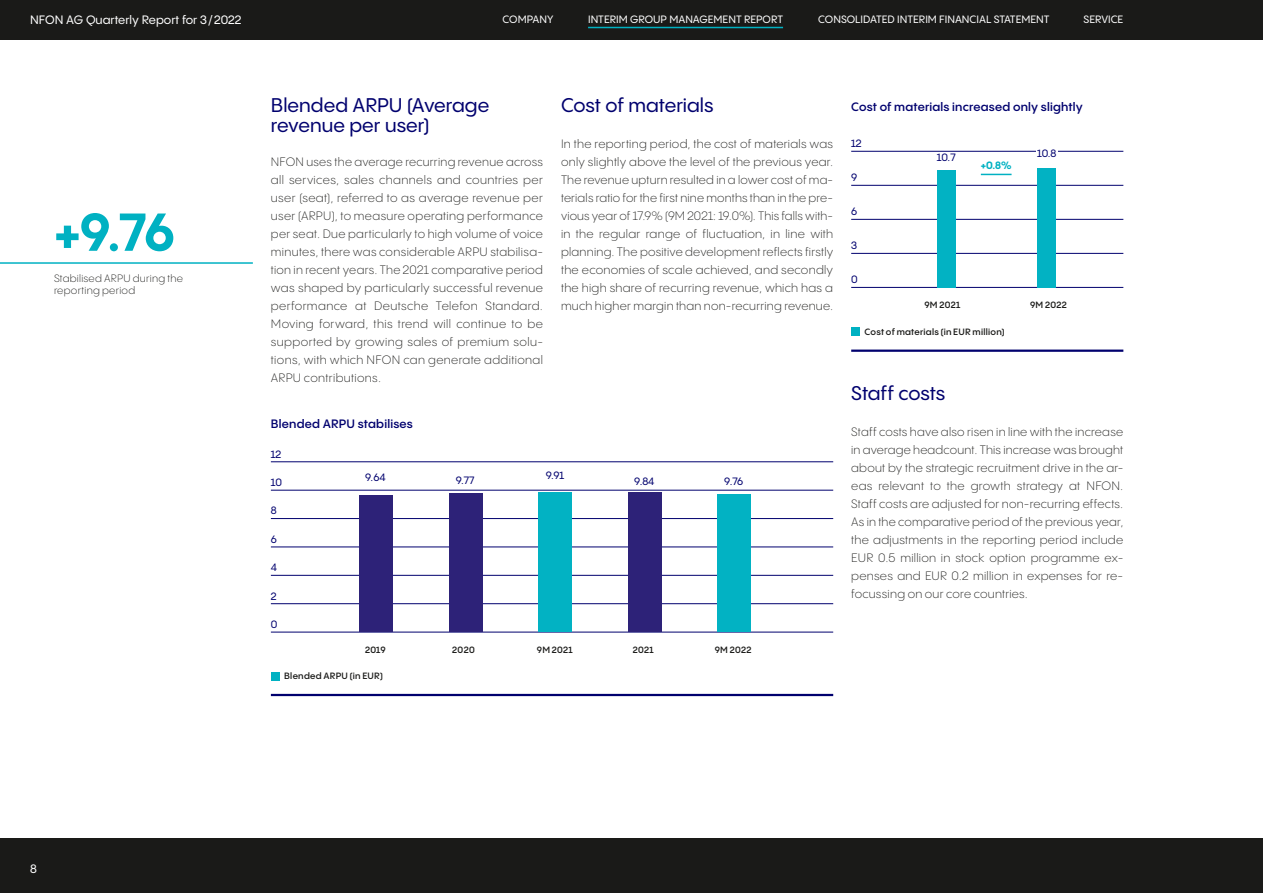
<style>
.page{position:relative;width:1263px;height:893px;background:#fff}
.page>*{position:absolute;margin:0;border:0;box-sizing:border-box;transform-origin:0 0}
.t1{font:700 52.5px "PP Pangram Sans";color:#00b1c2}
.t2{font:500 19.5px/20.2px "PP Pangram Sans";color:#00006e}
.t3{font:12.45px "Myriad Pro";color:#1d1d1b;scale:.85 1}
.t4{font:300 12px/18px "PP Pangram Sans";letter-spacing:.02em;color:#1a1a18;text-align:justify}
.t5{font:600 12px "PP Pangram Sans";letter-spacing:.015em;color:#00006e}
.t6{font:500 12px "PP Pangram Sans";color:#fff}
.t7{font:500 10.5px "PP Pangram Sans";color:#fff}
.t8{font:500 10.5px "PP Pangram Sans";color:#00006e}
.t9{font:300 10.5px/12.6px "PP Pangram Sans";letter-spacing:.025em;color:#1a1a18}
.t10{font:700 10.5px "PP Pangram Sans";color:#00b1c2}
.t11{font:600 9px "PP Pangram Sans";letter-spacing:.03em;color:#1a1a18}
</style>
<div class="page">
<hr style="left:271px;top:694px;width:562px;height:2px;background:#00006e">
<div style="left:271px;top:672px;width:8px;height:8px;background:#00b1c2"></div>
<hr style="left:271px;top:461px;width:562px;height:1px;background:#00006e">
<hr style="left:271px;top:490px;width:562px;height:1px;background:#00006e">
<hr style="left:271px;top:518px;width:562px;height:1px;background:#00006e">
<hr style="left:271px;top:547px;width:562px;height:1px;background:#00006e">
<hr style="left:271px;top:575px;width:562px;height:1px;background:#00006e">
<hr style="left:271px;top:603px;width:562px;height:1px;background:#00006e">
<hr style="left:271px;top:632px;width:562px;height:1px;background:#00006e">
<div style="left:538px;top:492px;width:34px;height:140px;background:#02b2c3"></div>
<div style="left:717px;top:494px;width:34px;height:138px;background:#02b2c3"></div>
<div style="left:359px;top:496px;width:34px;height:136px;background:#2d2278"></div>
<div style="left:449px;top:494px;width:34px;height:138px;background:#2d2278"></div>
<div style="left:628px;top:493px;width:34px;height:139px;background:#2d2278"></div>
<hr style="left:0;top:262px;width:253px;height:2px;background:#00b1c2">
<hr style="left:851px;top:350px;width:272px;height:2px;background:#00006e">
<div style="left:851px;top:327px;width:9px;height:9px;background:#00b1c2"></div>
<hr style="left:851px;top:151px;width:272px;height:1px;background:#00006e">
<hr style="left:851px;top:185px;width:272px;height:1px;background:#00006e">
<hr style="left:851px;top:219px;width:272px;height:1px;background:#00006e">
<hr style="left:851px;top:253px;width:272px;height:1px;background:#00006e">
<hr style="left:851px;top:287px;width:272px;height:1px;background:#00006e">
<div style="left:937px;top:169px;width:19px;height:118px;background:#02b2c3"></div>
<div style="left:1037px;top:168px;width:19px;height:119px;background:#02b2c3"></div>
<hr style="left:981px;top:174px;width:30px;height:1px;background:#00b1c2">
<div style="left:934px;top:153px;width:24px;height:17px;background:#fff"></div>
<div style="left:1036px;top:149px;width:21px;height:17px;background:#fff"></div>
<div style="left:0;top:0;width:1263px;height:40px;background:#1a1a18"></div>
<div style="left:0;top:839px;width:1263px;height:54px;background:#1a1a18"></div>
<hr style="left:588px;top:27px;width:195px;height:1px;background:#00b1c2">
<p class="t6" style="left:30px;top:13px;width:213px">NFON AG Quarterly Report for 3/2022</p>
<p class="t7" style="left:502px;top:13px;width:52px">COMPANY</p>
<p class="t7" style="left:588px;top:13px;width:196px">INTERIM GROUP MANAGEMENT REPORT</p>
<p class="t7" style="left:818px;top:13px;width:233px">CONSOLIDATED INTERIM FINANCIAL STATEMENT</p>
<p class="t7" style="left:1083px;top:13px;width:41px">SERVICE</p>
<h1 class="t1" style="left:54px;top:198px;width:122px">+9.76</h1>
<p class="t9" style="left:54px;top:272px;width:131px">Stabilised ARPU during the reporting period</p>
<p class="t6" style="left:30px;top:861px;width:8px">8</p>
<h2 class="t2" style="left:271px;top:94px;width:220px">Blended ARPU (Average revenue per user)</h2>
<p class="t4" style="left:271px;top:152px;width:274px">NFON uses the average recurring revenue across all services, sales channels and countries per user (seat), referred to as average revenue per user (ARPU), to measure operating performance per seat. Due particularly to high volume of voice minutes, there was considerable ARPU stabilisa&shy;tion in recent years. The 2021 comparative period was shaped by particularly successful revenue performance at Deutsche Telefon Standard.<br>Moving forward, this trend will continue to be supported by growing sales of premium solu&shy;tions, with which NFON can generate additional ARPU contributions.</p>
<p class="t5" style="left:271px;top:416px;width:143px">Blended ARPU stabilises</p>
<h2 class="t2" style="left:561px;top:94px;width:154px">Cost of materials</h2>
<p class="t4" style="left:561px;top:134px;width:274px">In the reporting period, the cost of materials was only slightly above the level of the previous year.<br>The revenue upturn resulted in a lower cost of ma&shy;terials ratio for the first nine months than in the pre&shy;vious year of 17.9% (9M 2021: 19.0%). This falls with&shy;in the regular range of fluctuation, in line with planning. The positive development reflects firstly the economies of scale achieved, and secondly the high share of recurring revenue, which has a much higher margin than non-recurring revenue.</p>
<p class="t3" style="left:797px;top:214px;width:8px">6</p>
<p class="t3" style="left:797px;top:247px;width:8px">3</p>
<p class="t3" style="left:797px;top:280px;width:8px">0</p>
<p class="t8" style="left:271px;top:448px;width:12px">12</p>
<p class="t8" style="left:271px;top:476px;width:13px">10</p>
<p class="t8" style="left:271px;top:504px;width:7px">8</p>
<p class="t8" style="left:271px;top:533px;width:8px">6</p>
<p class="t8" style="left:271px;top:561px;width:8px">4</p>
<p class="t8" style="left:271px;top:589px;width:7px">2</p>
<p class="t8" style="left:271px;top:618px;width:8px">0</p>
<p class="t8" style="left:365px;top:471px;width:22px">9.64</p>
<p class="t8" style="left:456px;top:474px;width:20px">9.77</p>
<p class="t8" style="left:546px;top:469px;width:20px">9.91</p>
<p class="t8" style="left:634px;top:474px;width:22px">9.84</p>
<p class="t8" style="left:724px;top:474px;width:21px">9.76</p>
<p class="t11" style="left:365px;top:644px;width:22px">2019</p>
<p class="t11" style="left:452px;top:644px;width:24px">2020</p>
<p class="t11" style="left:537px;top:644px;width:37px">9M 2021</p>
<p class="t11" style="left:633px;top:644px;width:22px">2021</p>
<p class="t11" style="left:715px;top:644px;width:38px">9M 2022</p>
<p class="t11" style="left:284px;top:671px;width:100px">Blended ARPU (in EUR)</p>
<p class="t5" style="left:851px;top:100px;width:233px">Cost of materials increased only slightly</p>
<p class="t8" style="left:851px;top:137px;width:12px">12</p>
<p class="t8" style="left:851px;top:171px;width:8px">9</p>
<p class="t8" style="left:851px;top:205px;width:8px">6</p>
<p class="t8" style="left:851px;top:239px;width:7px">3</p>
<p class="t8" style="left:851px;top:273px;width:8px">0</p>
<p class="t8" style="left:937px;top:151px;width:20px">10.7</p>
<p class="t10" style="left:981px;top:159px;width:32px">+0.8%</p>
<p class="t8" style="left:1037px;top:147px;width:21px">10.8</p>
<p class="t11" style="left:924px;top:299px;width:37px">9M 2021</p>
<p class="t11" style="left:1030px;top:299px;width:38px">9M 2022</p>
<p class="t11" style="left:864px;top:326px;width:142px">Cost of materials (in EUR million)</p>
<h2 class="t2" style="left:851px;top:382px;width:96px">Staff costs</h2>
<p class="t4" style="left:851px;top:422px;width:274px">Staff costs have also risen in line with the increase in average headcount. This increase was brought about by the strategic recruitment drive in the ar&shy;eas relevant to the growth strategy at NFON.<br>Staff costs are adjusted for non-recurring effects.<br>As in the comparative period of the previous year, the adjustments in the reporting period include EUR 0.5 million in stock option programme ex&shy;penses and EUR 0.2 million in expenses for re&shy;focussing on our core countries.</p>
</div>
